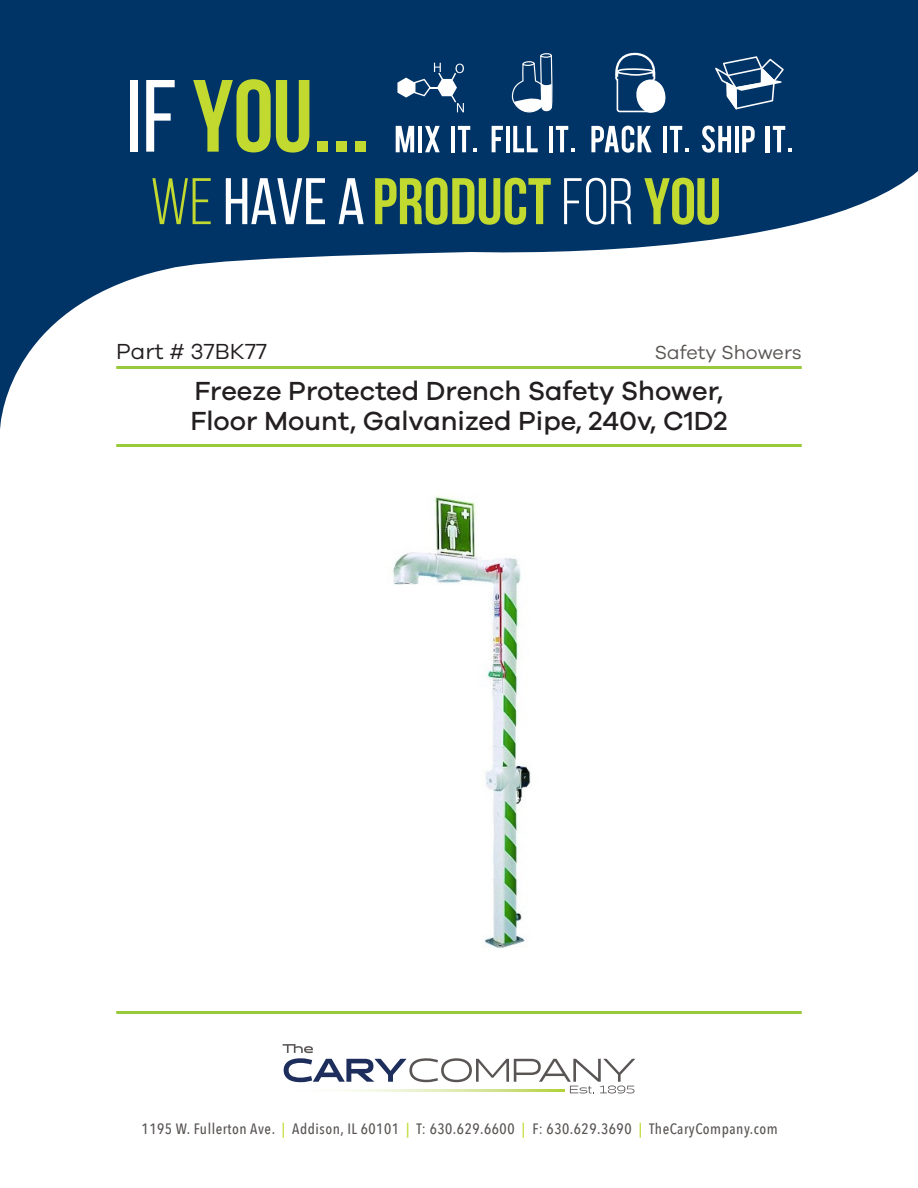
<style>
.page{position:relative;width:918px;height:1188px;background:#fff}
.page>*{position:absolute;margin:0;border:0;box-sizing:border-box;transform-origin:0 0}
.t1{font:500 27px/30px "Galano Grotesque";color:#231f20}
.t2{font:22.5px "Galano Grotesque";color:#231f20}
.t3{font:19.5px "Galano Grotesque";color:#595554}
.t4{font:500 15px "Avenir Next Condensed";letter-spacing:.035em;color:#595554}
.s1{color:#c2d930}
</style>
<div class="page">
<svg style="left:0;top:0;width:918px;height:429px;fill:#036"></svg>
<div style="left:130px;top:80px;width:8px;height:72px;background:#fff"></div>
<svg style="left:146px;top:80px;width:29px;height:72px"></svg>
<svg style="left:193px;top:79px;width:116px;height:74px;background:#648949"></svg>
<div style="left:317px;top:141px;width:11px;height:11px;background:#c2d930"></div>
<div style="left:336px;top:141px;width:11px;height:11px;background:#c2d930"></div>
<div style="left:355px;top:141px;width:11px;height:11px;background:#c2d930"></div>
<svg style="left:152px;top:178px;width:59px;height:46px;background:#356056"></svg>
<svg style="left:226px;top:178px;width:99px;height:46px"></svg>
<svg style="left:339px;top:178px;width:25px;height:46px"></svg>
<svg style="left:375px;top:178px;width:176px;height:47px;background:#688b48"></svg>
<svg style="left:564px;top:178px;width:68px;height:47px"></svg>
<svg style="left:644px;top:178px;width:75px;height:47px;background:#668a49"></svg>
<svg style="left:614px;top:52px;width:52px;height:61px"></svg>
<svg style="left:397px;top:63px;width:67px;height:49px"></svg>
<svg style="left:715px;top:56px;width:69px;height:53px"></svg>
<svg style="left:511px;top:53px;width:42px;height:60px"></svg>
<svg style="left:396px;top:126px;width:18px;height:26px"></svg>
<hr style="left:418px;top:126px;width:4px;height:26px;background:#fff">
<svg style="left:425px;top:126px;width:15px;height:26px"></svg>
<hr style="left:451px;top:126px;width:4px;height:26px;background:#fff">
<svg style="left:458px;top:126px;width:19px;height:26px"></svg>
<svg style="left:492px;top:126px;width:11px;height:26px"></svg>
<hr style="left:506px;top:126px;width:4px;height:26px;background:#fff">
<svg style="left:513px;top:126px;width:25px;height:26px"></svg>
<hr style="left:549px;top:126px;width:4px;height:26px;background:#fff">
<svg style="left:556px;top:126px;width:19px;height:26px"></svg>
<svg style="left:591px;top:126px;width:61px;height:27px"></svg>
<hr style="left:663px;top:126px;width:4px;height:26px;background:#fff">
<svg style="left:670px;top:126px;width:19px;height:26px"></svg>
<svg style="left:702px;top:126px;width:29px;height:27px"></svg>
<hr style="left:735px;top:126px;width:4px;height:26px;background:#fff">
<svg style="left:742px;top:126px;width:13px;height:26px"></svg>
<hr style="left:766px;top:126px;width:4px;height:26px;background:#fff">
<svg style="left:773px;top:126px;width:19px;height:26px"></svg>
<hr style="left:116px;top:366px;width:686px;height:3px;background:#99ca3b">
<hr style="left:116px;top:444px;width:686px;height:3px;background:#99ca3b">
<hr style="left:116px;top:1011px;width:686px;height:3px;background:#99ca3b">
<svg style="left:283px;top:1044px;width:352px;height:50px"></svg>
<img style="left:284px;top:1089px;width:281px;height:2px">
<img style="left:393px;top:495px;width:138px;height:454px">
<p class="t2" style="left:116px;top:337px;width:152px">Part # 37BK77</p>
<p class="t3" style="left:655px;top:340px;width:148px">Safety Showers</p>
<p class="t1" style="left:190px;top:376px;width:539px">Freeze Protected Drench Safety Shower,<br>Floor Mount, Galvanized Pipe, 240v, C1D2</p>
<p class="t4" style="left:142px;top:1120px;width:638px">1195 W. Fullerton Ave. <span class="s1">|</span> Addison, IL 60101 <span class="s1">|</span> T: 630.629.6600 <span class="s1">|</span> F: 630.629.3690 <span class="s1">|</span> TheCaryCompany.com</p>
</div>
